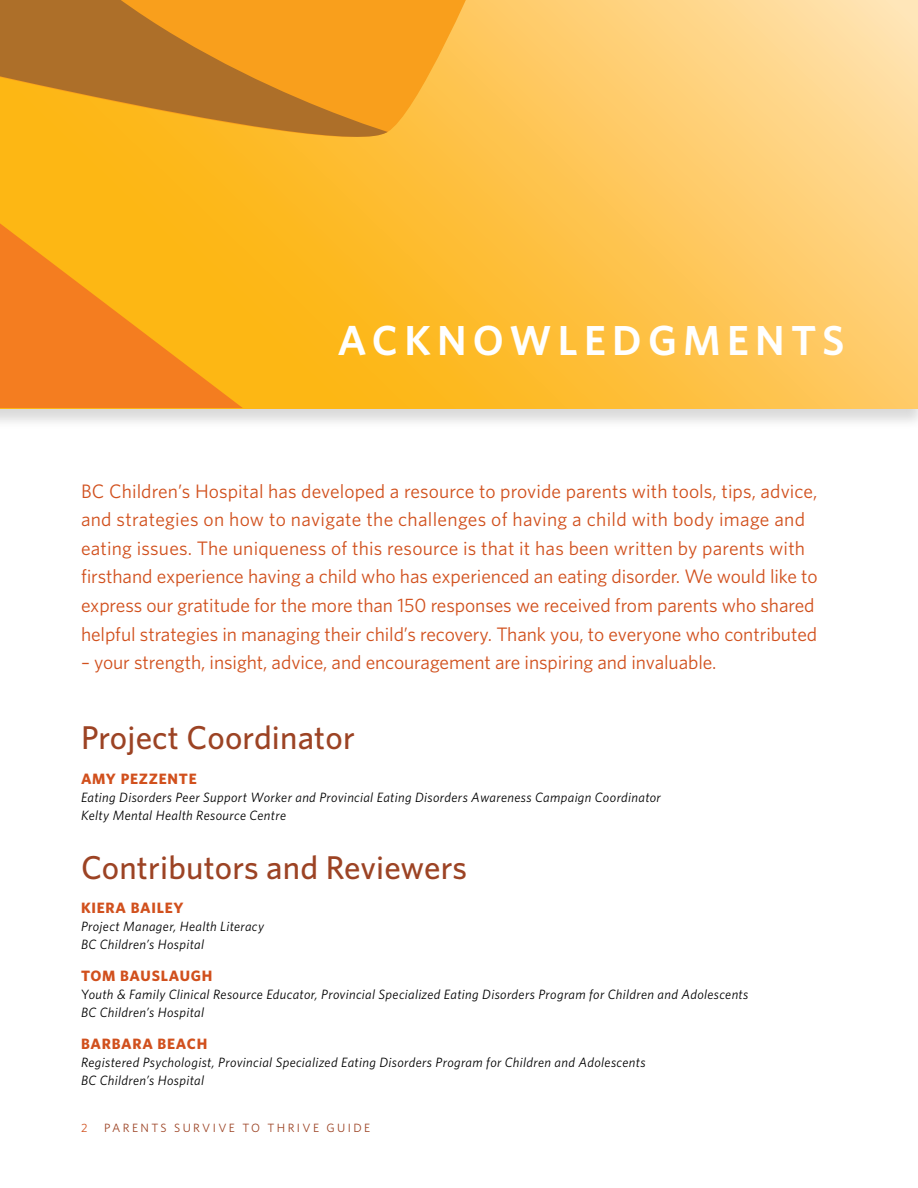
<style>
.page{position:relative;width:918px;height:1188px;background:#fff}
.page>*{position:absolute;margin:0;border:0;box-sizing:border-box;transform-origin:0 0}
.t1{font:600 42px "Whitney";letter-spacing:.15em;color:#fff}
.t2{font:500 33px "Whitney";letter-spacing:.005em;color:#9c4324}
.t3{font:19.5px/28.5px "Whitney";letter-spacing:-.005em;color:#d1501d}
.t4{font:700 15px "Whitney";letter-spacing:.05em;color:#d1501d}
.t5{font:italic 13.5px/18px "Whitney";letter-spacing:.025em;color:#000}
.t6{font:12px "Whitney";letter-spacing:.2em;color:#9c4324}
.t7{font:12px "Whitney";color:#d1501d}
.s1{font-style:normal}
</style>
<div class="page">
<div style="left:0;top:0;width:918px;height:430px;background:#000;opacity:.15"></div>
<svg style="left:490px;top:0;width:428px;height:408px;background:#fecb68"></svg>
<svg style="left:0;top:167px;width:490px;height:241px;background:#fbad1e"></svg>
<svg style="left:0;top:0;width:582px;height:167px;background:#fdbe45"></svg>
<svg style="left:0;top:0;width:388px;height:150px;background:#db9121"></svg>
<svg style="left:0;top:0;width:162px;height:10px;background:#bd7926"></svg>
<h1 class="t1" style="left:338px;top:315px;width:509px">ACKNOWLEDGMENTS</h1>
<p class="t3" style="left:81px;top:477px;width:738px">BC Children’s H ospital has developed a resource to provide parents with tools, tips, advice, and strategies on how to navigate the challenges of having a child with body image and eating issues. The uniqueness of this resource is that it has been written by parents with firsthand experience having a child who has experienced an eating disorder. We would like to express our gratitude for the more than 150 responses we received from parents who shared helpful strategies in managing their child’s recovery. Thank you, to everyone who contributed</p>
<p class="t3" style="left:81px;top:648px;width:637px">– your strength, insight, advice, and encouragement are inspiring and invaluable.</p>
<h2 class="t2" style="left:81px;top:718px;width:275px">Project Coordinator</h2>
<p class="t4" style="left:81px;top:770px;width:117px">AMY PEZZENTE</p>
<p class="t5" style="left:81px;top:788px;width:581px">Eating Disorders Peer Support Worker and Provincial Eating Disorders Awareness Campaign Coordinator<br>Kelty Mental Health Resource Centre</p>
<h2 class="t2" style="left:81px;top:847px;width:387px">Contributors and Reviewers</h2>
<p class="t4" style="left:81px;top:899px;width:104px">KIERA BAILEY</p>
<p class="t5" style="left:81px;top:917px;width:185px">Project Manager, Health Literacy<br>BC Children’s Hospital</p>
<p class="t4" style="left:81px;top:967px;width:133px">TOM BAUSLAUGH</p>
<p class="t5" style="left:81px;top:985px;width:669px"><span class="s1">Y</span>outh &amp; Family Clinical Resource Educator, Provincial Specialized Eating Disorders Program for Children and Adolescents<br>BC Children’s Hospital</p>
<p class="t4" style="left:81px;top:1034px;width:128px">BARBARA BEACH</p>
<p class="t5" style="left:81px;top:1053px;width:566px">Registered Psychologist, Provincial Specialized Eating Disorders Program for Children and Adolescents<br>BC Children’s Hospital</p>
<p class="t7" style="left:81px;top:1120px;width:8px">2</p>
<p class="t6" style="left:104px;top:1120px;width:268px">pa rents S urvive to thrive guide</p>
</div>
